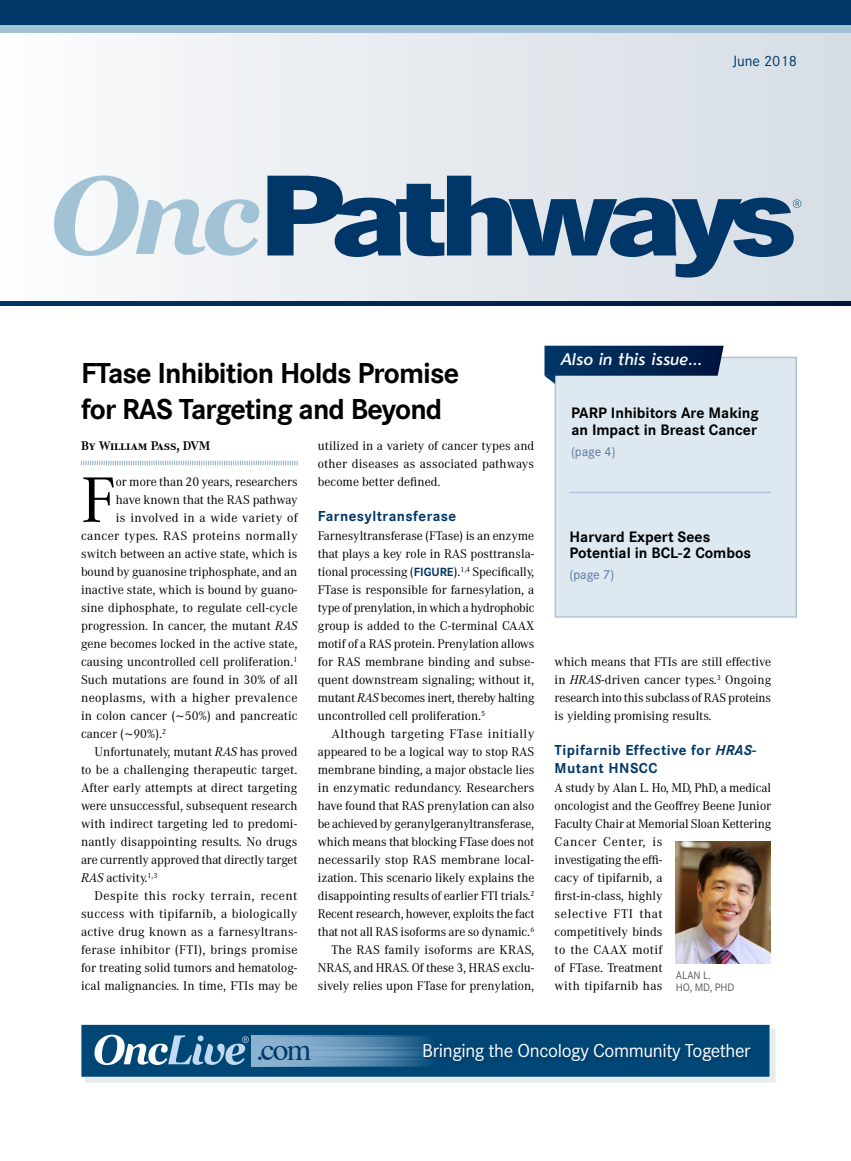
<style>
.page{position:relative;width:851px;height:1161px;background:#fff}
.page>*{position:absolute;margin:0;border:0;box-sizing:border-box;transform-origin:0 0}
.t1{font:63.15px "Corporate A";color:#000}
.t2{font:31.35px "Times";color:#003768}
.t3{font:700 30px/36px "Corporate S";letter-spacing:-.03em;color:#000}
.t4{font:19.5px "Corporate S";letter-spacing:-.02em;color:#fff}
.t5{font:16.8px "Effectra Medium Slant";letter-spacing:.02em;color:#fff}
.t6{font:700 15.75px/16.5px "Corporate S";color:#000}
.t7{font:15.45px "Corporate S";color:#003869}
.t8{font:700 15px/17.2px "Corporate S";letter-spacing:.03em;color:#003768}
.t9{font:500 13.5px "Corporate S";color:#6380a7}
.t10{font:12.3px/18px "Corporate A";letter-spacing:.005em;color:#000;text-align:justify}
.t11{font:12.3px "Corporate A";letter-spacing:.03em;color:#000}
.t12{font:12.3px "Corporate A";letter-spacing:.04em;color:#000}
.t13{font:12.3px "Corporate A";letter-spacing:.025em;color:#000}
.t14{font:700 12.3px "Corporate A";letter-spacing:-.01em;color:#000}
.t15{font:11.25px/12px "Corporate S";letter-spacing:-.02em;color:#58595b}
.s1{font-family:"Corporate S";font-weight:700;color:#003768}
.s2{font-style:italic}
</style>
<div class="page">
<div style="left:0;top:0;width:850px;height:301px;background:linear-gradient(to right,#fbfbfc,#d5dce4)"></div>
<div style="left:0;top:0;width:850px;height:33px;background:#a2c2d6"></div>
<svg style="left:0;top:301px;width:850px;height:4px;background:#002653"></svg>
<div style="left:554px;top:357px;width:242px;height:261px;background:#dde8f0;border:2px solid #adc5db"></div>
<svg style="left:81px;top:461px;width:217px;height:4px"></svg>
<div style="left:85px;top:1029px;width:690px;height:54px;background:#e6ebf0"></div>
<div style="left:80px;top:1024px;width:690px;height:54px;background:#004776;border:1px solid #fff"></div>
<svg style="left:94px;top:1035px;width:155px;height:30px"></svg>
<svg style="left:251px;top:1036px;width:178px;height:31px"></svg>
<svg style="left:251px;top:1038px;width:178px;height:9px;background:#6393b6"></svg>
<svg style="left:251px;top:1047px;width:173px;height:4px"></svg>
<svg style="left:251px;top:1051px;width:173px;height:9px;background:#6c9abc"></svg>
<svg style="left:251px;top:1060px;width:178px;height:6px"></svg>
<div style="left:424px;top:1044px;width:329px;height:20px;background:#004574"></div>
<div style="left:0;top:0;width:850px;height:25px;background:#003768"></div>
<hr style="left:569px;top:492px;width:201px;height:1px;background:#adc5db">
<svg style="left:54px;top:176px;width:205px;height:80px"></svg>
<svg style="left:267px;top:176px;width:526px;height:102px;background:#7b97b0"></svg>
<svg style="left:792px;top:199px;width:9px;height:9px"></svg>
<svg style="left:544px;top:346px;width:179px;height:38px"></svg>
<img style="left:676px;top:842px;width:94px;height:121px">
<p class="t7" style="left:732px;top:52px;width:66px">June 2018</p>
<h3 class="t3" style="left:81px;top:356px;width:380px">FTase Inhibition Holds Promise for RAS Targeting and Beyond</h3>
<p class="t14" style="left:81px;top:438px;width:131px">By William Pass, DVM</p>
<h1 class="t1" style="left:81px;top:463px;width:36px">F</h1>
<p class="t10" style="left:116px;top:473px;width:183px">or more than 20 years, researchers</p>
<p class="t10" style="left:318px;top:437px;width:218px">utilized in a variety of cancer types and other diseases as associated pathways become better defined.</p>
<p class="t8" style="left:318px;top:508px;width:140px">Farnesyltransferase</p>
<p class="t10" style="left:318px;top:527px;width:218px">Farnesyltransferase (FTase) is an enzyme that plays a key role in RAS posttransla&shy;tional processing (<span class="s1">FIGURE</span>).<sup>1,4</sup> Specifically, FTase is responsible for farnesylation, a type of prenylation, in which a hydrophobic group is added to the C-terminal CAAX motif of a RAS protein. Prenylation allows for RAS membrane binding and subse&shy;quent downstream signaling; without it, mutant <span class="s2">RAS</span> becomes inert, thereby halting uncontrolled cell proliferation.<sup>5</sup></p>
<p class="t10" style="left:318px;top:725px;width:218px;text-align:right">Although targeting FTase initially appeared to be a logical way to stop RAS membrane binding, a major obstacle lies in enzymatic redundancy. Researchers have found that RAS prenylation can also be achieved by geranylgeranyltransferase, which means that blocking FTase does not necessarily stop RAS membrane local&shy;ization. This scenario likely explains the disappointing results of earlier FTI trials.<sup>2<br></sup>Recent research, however, exploits the fact that not all RAS isoforms are so dynamic.<sup>6<br></sup>The RAS family isoforms are KRAS, NRAS, and HRAS. Of these 3, HRAS exclu&shy;sively relies upon FTase for prenylation,</p>
<p class="t10" style="left:116px;top:491px;width:183px">have known that the RAS pathway</p>
<p class="t13" style="left:116px;top:511px;width:183px">is involved in a wide variety of</p>
<p class="t11" style="left:81px;top:529px;width:218px">cancer types. RAS proteins normally</p>
<p class="t10" style="left:81px;top:545px;width:218px">switch between an active state, which is</p>
<p class="t10" style="left:81px;top:563px;width:218px">bound by guanosine triphosphate, and an</p>
<p class="t10" style="left:81px;top:581px;width:218px">inactive state, which is bound by guano-</p>
<p class="t10" style="left:81px;top:599px;width:218px">sine diphosphate, to regulate cell-cycle</p>
<p class="t10" style="left:81px;top:617px;width:218px">progression. In cancer, the mutant <span class="s2">RAS</span></p>
<p class="t10" style="left:81px;top:635px;width:218px">gene becomes locked in the active state,</p>
<p class="t10" style="left:81px;top:653px;width:218px">causing uncontrolled cell proliferation.<sup>1</sup></p>
<p class="t10" style="left:81px;top:671px;width:218px">Such mutations are found in 30% of all</p>
<p class="t11" style="left:81px;top:691px;width:218px">neoplasms, with a higher prevalence</p>
<p class="t10" style="left:81px;top:707px;width:218px">in colon cancer (~50%) and pancreatic</p>
<p class="t10" style="left:81px;top:725px;width:87px">cancer (~90%).<sup>2</sup></p>
<p class="t10" style="left:95px;top:743px;width:204px">Unfortunately, mutant <span class="s2">RAS</span> has proved</p>
<p class="t10" style="left:81px;top:761px;width:218px">to be a challenging therapeutic target.</p>
<p class="t10" style="left:81px;top:779px;width:218px">After early attempts at direct targeting</p>
<p class="t10" style="left:81px;top:797px;width:218px">were unsuccessful, subsequent research</p>
<p class="t10" style="left:81px;top:815px;width:218px">with indirect targeting led to predomi-</p>
<p class="t10" style="left:81px;top:833px;width:218px">nantly disappointing results. No drugs</p>
<p class="t10" style="left:81px;top:851px;width:218px">are currently approved that directly target</p>
<p class="t10" style="left:81px;top:869px;width:78px"><span class="s2">RAS</span> activity.<sup>1,3</sup></p>
<p class="t12" style="left:95px;top:889px;width:204px">Despite this rocky terrain, recent</p>
<p class="t10" style="left:81px;top:905px;width:218px">success with tipifarnib, a biologically</p>
<p class="t10" style="left:81px;top:923px;width:218px">active drug known as a farnesyltrans-</p>
<p class="t10" style="left:81px;top:941px;width:218px">ferase inhibitor (FTI), brings promise</p>
<p class="t10" style="left:81px;top:959px;width:218px">for treating solid tumors and hematolog-</p>
<p class="t10" style="left:81px;top:977px;width:218px">ical malignancies. In time, FTIs may be</p>
<h3 class="t5" style="left:560px;top:349px;width:143px">Also in this issue...</h3>
<p class="t6" style="left:571px;top:405px;width:189px">PARP Inhibitors Are Making an Impact in Breast Cancer</p>
<p class="t9" style="left:571px;top:444px;width:46px">(page 4)</p>
<p class="t6" style="left:569px;top:529px;width:183px">Harvard Expert Sees<br>Potential in BCL-2 Combos</p>
<p class="t9" style="left:569px;top:567px;width:46px">(page 7)</p>
<p class="t10" style="left:554px;top:653px;width:218px">which means that FTIs are still effective in <span class="s2">HRAS</span>-driven cancer types.<sup>3</sup> Ongoing research into this subclass of RAS proteins is yielding promising results.</p>
<p class="t8" style="left:554px;top:742px;width:203px">Tipifarnib Effective for <span class="s2">HRAS</span>-<br>Mutant HNSCC</p>
<p class="t10" style="left:554px;top:779px;width:218px;text-align:left">A study by Alan L. Ho, MD, PhD, a medical oncologist and the Geoffrey Beene Junior<br>Faculty Chair at Memorial Sloan Kettering<br>Cancer Center, is<br>investigating the effi-<br>cacy of tipifarnib, a<br>first-in-class, highly<br>selective FTI that<br>competitively binds<br>to the CAAX motif<br>of FTase. Treatment<br>with tipifarnib has</p>
<p class="t15" style="left:676px;top:969px;width:60px">ALAN L.<br>HO, MD, PHD</p>
<h2 class="t2" style="left:255px;top:1021px;width:58px">.com</h2>
<h3 class="t4" style="left:422px;top:1040px;width:330px">Bringing the Oncology Community Together</h3>
</div>
